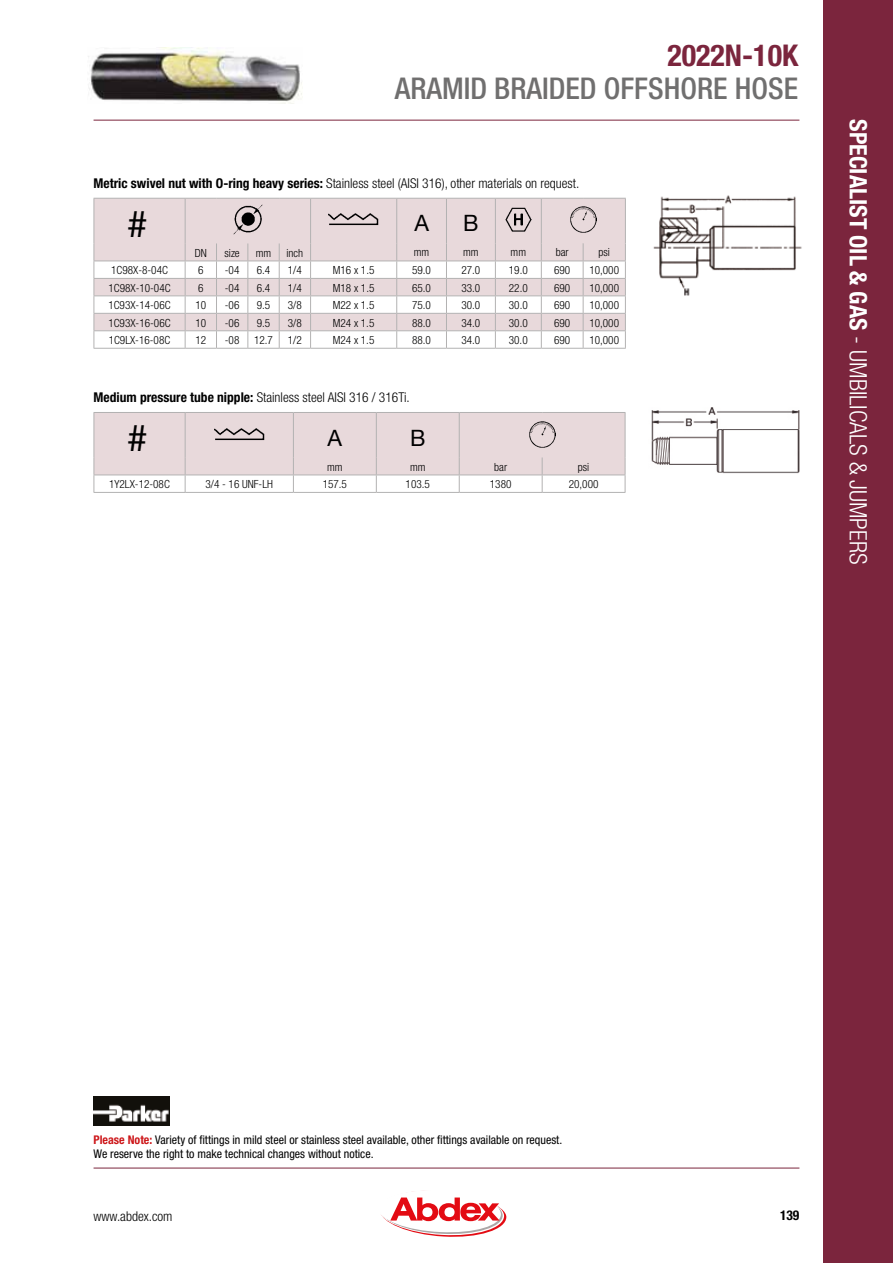
<style>
.page{position:relative;width:893px;height:1263px;background:#fff}
.page>*{position:absolute;margin:0;border:0;box-sizing:border-box;transform-origin:0 0}
.t1{font:36.6px "Helvetica Neue";color:#000}
.t2{font:500 condensed 30px "Helvetica Neue";color:#706f6f}
.t3{font:700 condensed 30px "Helvetica Neue";color:#7b253d}
.t4{font:300 condensed 24px "Helvetica Neue";color:#fff}
.t5{font:22.5px "Helvetica Neue";color:#000}
.t6{font:300 condensed 13.5px "Helvetica Neue";color:#000}
.t7{font:700 condensed 13.5px "Helvetica Neue";color:#000}
.t8{font:condensed 12px/14.2px "Helvetica Neue";color:#000}
.t9{font:300 condensed 11.25px "Helvetica Neue";color:#000}
.s1{font-weight:700}
.s2{font-weight:700;color:#cd171a}
</style>
<div class="page">
<div style="left:823px;top:0;width:70px;height:1263px;background:#7b253d"></div>
<hr style="left:94px;top:120px;width:705px;height:1px;background:#7b253d">
<hr style="left:94px;top:1168px;width:705px;height:1px;background:#7b253d">
<svg style="left:381px;top:1190px;width:125px;height:47px"></svg>
<img style="left:653px;top:195px;width:149px;height:101px">
<div style="left:95px;top:199px;width:530px;height:44px;background:#e8d9db"></div>
<hr style="left:94px;top:348px;width:91px;height:1px;background:#b3b2b2">
<hr style="left:185px;top:348px;width:31px;height:1px;background:#b3b2b2">
<hr style="left:216px;top:348px;width:32px;height:1px;background:#b3b2b2">
<hr style="left:248px;top:348px;width:31px;height:1px;background:#b3b2b2">
<hr style="left:279px;top:348px;width:32px;height:1px;background:#b3b2b2">
<hr style="left:311px;top:348px;width:86px;height:1px;background:#b3b2b2">
<hr style="left:397px;top:348px;width:49px;height:1px;background:#b3b2b2">
<hr style="left:446px;top:348px;width:49px;height:1px;background:#b3b2b2">
<hr style="left:495px;top:348px;width:46px;height:1px;background:#b3b2b2">
<hr style="left:541px;top:348px;width:42px;height:1px;background:#b3b2b2">
<hr style="left:583px;top:348px;width:43px;height:1px;background:#b3b2b2">
<hr style="left:94px;top:198px;width:91px;height:1px;background:#b3b2b2">
<hr style="left:94px;top:199px;width:1px;height:44px;background:#b3b2b2">
<hr style="left:185px;top:198px;width:31px;height:1px;background:#b3b2b2">
<hr style="left:185px;top:199px;width:1px;height:44px;background:#b3b2b2">
<hr style="left:216px;top:198px;width:32px;height:1px;background:#b3b2b2">
<hr style="left:248px;top:198px;width:31px;height:1px;background:#b3b2b2">
<hr style="left:279px;top:198px;width:32px;height:1px;background:#b3b2b2">
<hr style="left:311px;top:198px;width:86px;height:1px;background:#b3b2b2">
<hr style="left:310px;top:199px;width:1px;height:44px;background:#b3b2b2">
<hr style="left:397px;top:198px;width:49px;height:1px;background:#b3b2b2">
<hr style="left:396px;top:199px;width:1px;height:44px;background:#b3b2b2">
<hr style="left:446px;top:198px;width:49px;height:1px;background:#b3b2b2">
<hr style="left:446px;top:199px;width:1px;height:44px;background:#b3b2b2">
<hr style="left:495px;top:198px;width:46px;height:1px;background:#b3b2b2">
<hr style="left:495px;top:199px;width:1px;height:44px;background:#b3b2b2">
<hr style="left:541px;top:198px;width:42px;height:1px;background:#b3b2b2">
<hr style="left:541px;top:199px;width:1px;height:44px;background:#b3b2b2">
<hr style="left:583px;top:198px;width:43px;height:1px;background:#b3b2b2">
<hr style="left:625px;top:199px;width:1px;height:44px;background:#b3b2b2">
<svg style="left:94px;top:243px;width:532px;height:105px"></svg>
<img style="left:324px;top:210px;width:58px;height:18px">
<img style="left:230px;top:201px;width:36px;height:37px">
<img style="left:570px;top:206px;width:27px;height:27px">
<img style="left:505px;top:208px;width:27px;height:23px">
<img style="left:651px;top:407px;width:149px;height:67px">
<hr style="left:94px;top:492px;width:91px;height:1px;background:#b3b2b2">
<hr style="left:185px;top:492px;width:108px;height:1px;background:#b3b2b2">
<hr style="left:293px;top:492px;width:83px;height:1px;background:#b3b2b2">
<hr style="left:376px;top:492px;width:83px;height:1px;background:#b3b2b2">
<hr style="left:459px;top:492px;width:83px;height:1px;background:#b3b2b2">
<hr style="left:542px;top:492px;width:83px;height:1px;background:#b3b2b2">
<svg style="left:94px;top:412px;width:532px;height:80px"></svg>
<img style="left:210px;top:425px;width:58px;height:18px">
<img style="left:529px;top:421px;width:27px;height:27px">
<img style="left:88px;top:48px;width:214px;height:55px">
<img style="left:94px;top:1097px;width:76px;height:28px">
<h2 class="t3" style="left:667px;top:37px;width:132px">2022N-10K</h2>
<h2 class="t2" style="left:395px;top:70px;width:405px">ARAMID BRAIDED OFFSHORE HOSE</h2>
<p class="t6" style="left:94px;top:175px;width:487px"><span class="s1">Metric swivel nut with O-ring heavy series:</span> Stainless steel (AISI 316), other materials on request.</p>
<h3 class="t5" style="left:414px;top:207px;width:16px">A</h3>
<h3 class="t5" style="left:463px;top:207px;width:17px">B</h3>
<p class="t9" style="left:195px;top:246px;width:14px">DN</p>
<p class="t9" style="left:225px;top:246px;width:17px">size</p>
<p class="t9" style="left:256px;top:246px;width:17px">mm</p>
<p class="t9" style="left:287px;top:246px;width:18px">inch</p>
<p class="t9" style="left:414px;top:246px;width:17px">mm</p>
<p class="t9" style="left:463px;top:246px;width:17px">mm</p>
<p class="t9" style="left:511px;top:246px;width:17px">mm</p>
<p class="t9" style="left:556px;top:246px;width:14px">bar</p>
<p class="t9" style="left:598px;top:246px;width:13px">psi</p>
<p class="t9" style="left:111px;top:264px;width:58px">1C98X-8-04C</p>
<p class="t9" style="left:198px;top:264px;width:7px">6</p>
<p class="t9" style="left:225px;top:264px;width:16px">-04</p>
<p class="t9" style="left:257px;top:264px;width:15px">6.4</p>
<p class="t9" style="left:288px;top:264px;width:15px">1/4</p>
<p class="t9" style="left:333px;top:264px;width:43px">M16 x 1.5</p>
<p class="t9" style="left:412px;top:264px;width:20px">59.0</p>
<p class="t9" style="left:461px;top:264px;width:20px">27.0</p>
<p class="t9" style="left:509px;top:264px;width:20px">19.0</p>
<p class="t9" style="left:554px;top:264px;width:18px">690</p>
<p class="t9" style="left:589px;top:264px;width:31px">10,000</p>
<p class="t9" style="left:108px;top:281px;width:64px">1C98X-10-04C</p>
<p class="t9" style="left:198px;top:281px;width:7px">6</p>
<p class="t9" style="left:225px;top:281px;width:16px">-04</p>
<p class="t9" style="left:257px;top:281px;width:15px">6.4</p>
<p class="t9" style="left:288px;top:281px;width:15px">1/4</p>
<p class="t9" style="left:333px;top:281px;width:43px">M18 x 1.5</p>
<p class="t9" style="left:412px;top:281px;width:20px">65.0</p>
<p class="t9" style="left:461px;top:281px;width:20px">33.0</p>
<p class="t9" style="left:509px;top:281px;width:20px">22.0</p>
<p class="t9" style="left:554px;top:281px;width:18px">690</p>
<p class="t9" style="left:589px;top:281px;width:31px">10,000</p>
<p class="t9" style="left:108px;top:299px;width:64px">1C93X-14-06C</p>
<p class="t9" style="left:195px;top:299px;width:12px">10</p>
<p class="t9" style="left:225px;top:299px;width:16px">-06</p>
<p class="t9" style="left:257px;top:299px;width:15px">9.5</p>
<p class="t9" style="left:288px;top:299px;width:15px">3/8</p>
<p class="t9" style="left:333px;top:299px;width:43px">M22 x 1.5</p>
<p class="t9" style="left:412px;top:299px;width:20px">75.0</p>
<p class="t9" style="left:461px;top:299px;width:20px">30.0</p>
<p class="t9" style="left:509px;top:299px;width:20px">30.0</p>
<p class="t9" style="left:554px;top:299px;width:18px">690</p>
<p class="t9" style="left:589px;top:299px;width:31px">10,000</p>
<p class="t9" style="left:108px;top:316px;width:64px">1C93X-16-06C</p>
<p class="t9" style="left:195px;top:316px;width:12px">10</p>
<p class="t9" style="left:225px;top:316px;width:16px">-06</p>
<p class="t9" style="left:257px;top:316px;width:15px">9.5</p>
<p class="t9" style="left:288px;top:316px;width:15px">3/8</p>
<p class="t9" style="left:333px;top:316px;width:43px">M24 x 1.5</p>
<p class="t9" style="left:412px;top:316px;width:20px">88.0</p>
<p class="t9" style="left:461px;top:316px;width:20px">34.0</p>
<p class="t9" style="left:509px;top:316px;width:20px">30.0</p>
<p class="t9" style="left:554px;top:316px;width:18px">690</p>
<p class="t9" style="left:589px;top:316px;width:31px">10,000</p>
<p class="t9" style="left:109px;top:334px;width:63px">1C9LX-16-08C</p>
<p class="t9" style="left:195px;top:334px;width:12px">12</p>
<p class="t9" style="left:225px;top:334px;width:16px">-08</p>
<p class="t9" style="left:254px;top:334px;width:20px">12.7</p>
<p class="t9" style="left:288px;top:334px;width:15px">1/2</p>
<p class="t9" style="left:333px;top:334px;width:43px">M24 x 1.5</p>
<p class="t9" style="left:412px;top:334px;width:20px">88.0</p>
<p class="t9" style="left:461px;top:334px;width:20px">34.0</p>
<p class="t9" style="left:509px;top:334px;width:20px">30.0</p>
<p class="t9" style="left:554px;top:334px;width:18px">690</p>
<p class="t9" style="left:589px;top:334px;width:31px">10,000</p>
<h1 class="t1" style="left:127px;top:198px;width:22px">#</h1>
<p class="t6" style="left:94px;top:389px;width:318px"><span class="s1">Medium pressure tube nipple:</span> Stainless steel AISI 316 / 316Ti.</p>
<h3 class="t5" style="left:328px;top:421px;width:16px">A</h3>
<h3 class="t5" style="left:410px;top:421px;width:17px">B</h3>
<p class="t9" style="left:327px;top:460px;width:17px">mm</p>
<p class="t9" style="left:410px;top:460px;width:17px">mm</p>
<p class="t9" style="left:494px;top:460px;width:14px">bar</p>
<p class="t9" style="left:578px;top:460px;width:13px">psi</p>
<p class="t9" style="left:109px;top:478px;width:62px">1Y2LX-12-08C</p>
<p class="t9" style="left:206px;top:478px;width:69px">3/4 - 16 UNF-LH</p>
<p class="t9" style="left:323px;top:478px;width:26px">157.5</p>
<p class="t9" style="left:406px;top:478px;width:26px">103.5</p>
<p class="t9" style="left:490px;top:478px;width:23px">1380</p>
<p class="t9" style="left:569px;top:478px;width:31px">20,000</p>
<h1 class="t1" style="left:127px;top:412px;width:22px">#</h1>
<h3 class="t4" style="left:872px;top:119px;width:444px;rotate:90deg"><span class="s1">SPECIALIST oil &amp; gas</span> - umbilicals &amp; jumpers</h3>
<p class="t8" style="left:94px;top:1132px;width:470px"><span class="s2">Please Note:</span> Variety of fittings in mild steel or stainless steel available, other fittings available on request.<br>We reserve the right to make technical changes without notice.</p>
<p class="t6" style="left:94px;top:1208px;width:81px">www.abdex.com</p>
<p class="t7" style="left:780px;top:1207px;width:21px">139</p>
</div>
